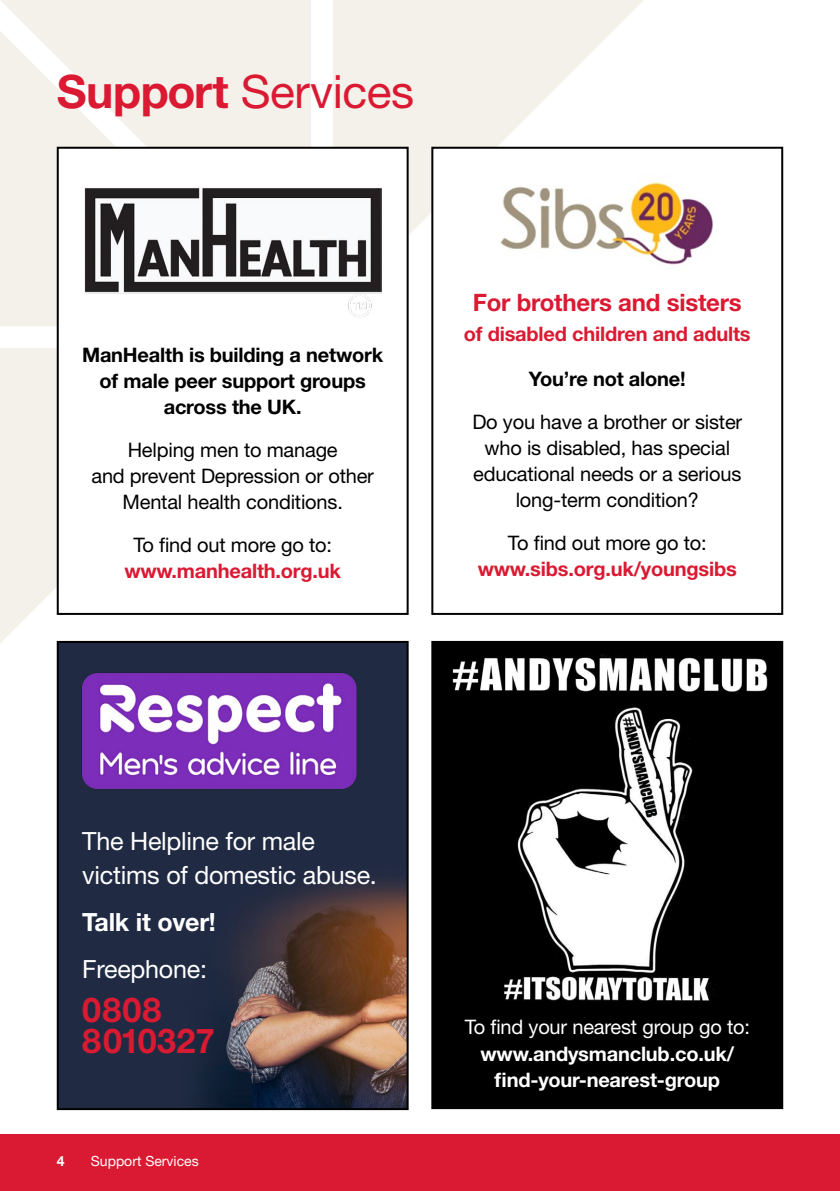
<style>
.page{position:relative;width:840px;height:1191px;background:#fff}
.page>*{position:absolute;margin:0;border:0;box-sizing:border-box;transform-origin:0 0}
.t1{font:46px "Helvetica Neue LT Std";letter-spacing:-.01em;color:#da1a32}
.t2{font:700 34.2px/31.4px "Helvetica Neue LT Std";letter-spacing:.01em;color:#da1a32}
.t3{font:25px/34.2px "Helvetica Neue LT Std";letter-spacing:-.01em;color:#fff}
.t4{font:700 25px "Helvetica Neue LT Std";letter-spacing:-.01em;color:#fff}
.t5{font:700 24px "Helvetica Neue LT Std";letter-spacing:-.01em;color:#da1a32}
.t6{font:20px/26px "Helvetica Neue LT Std";letter-spacing:-.01em;color:#000;text-align:center}
.t7{font:700 20px/26px "Helvetica Neue LT Std";letter-spacing:-.01em;color:#000;text-align:center}
.t8{font:700 20px "Helvetica Neue LT Std";letter-spacing:-.01em;color:#da1a32}
.t9{font:700 20px/26px "Helvetica Neue LT Std";letter-spacing:-.01em;color:#fff;text-align:center}
.t10{font:20px "Helvetica Neue LT Std";letter-spacing:-.01em;color:#fff}
.t11{font:14px "Helvetica Neue LT Std";color:#fff}
.t12{font:700 14px "Helvetica Neue LT Std";color:#fff}
.s1{font-weight:700}
</style>
<div class="page">
<svg style="left:0;top:0;width:311px;height:311px;background:#f4f1eb"></svg>
<svg style="left:332px;top:0;width:311px;height:311px;fill:#f4f1ea"></svg>
<svg style="left:0;top:348px;width:295px;height:295px;fill:#f4f1ea"></svg>
<div style="left:0;top:1134px;width:839px;height:57px;background:#da1a32"></div>
<div style="left:58px;top:148px;width:349px;height:466px;background:#fff"></div>
<div style="left:57px;top:147px;width:351px;height:468px;border:2px solid #000"></div>
<div style="left:432px;top:148px;width:349px;height:466px;background:#fff"></div>
<div style="left:431px;top:147px;width:351px;height:468px;border:2px solid #000"></div>
<img style="left:434px;top:644px;width:345px;height:462px">
<div style="left:431px;top:641px;width:351px;height:468px;border:2px solid #000"></div>
<img style="left:60px;top:644px;width:345px;height:463px">
<div style="left:57px;top:641px;width:351px;height:469px;border:2px solid #000"></div>
<img style="left:76px;top:668px;width:288px;height:126px">
<img style="left:500px;top:182px;width:213px;height:83px">
<img style="left:84px;top:188px;width:297px;height:130px">
<h1 class="t1" style="left:57px;top:64px;width:358px"><span class="s1">Support</span> Services</h1>
<p class="t7" style="left:82px;top:341px;width:302px">ManHealth is building a network of male peer support groups across the UK.</p>
<p class="t6" style="left:91px;top:436px;width:284px">Helping men to manage<br>and prevent Depression or other<br>Mental health conditions.</p>
<p class="t6" style="left:133px;top:531px;width:200px">To find out more go to:</p>
<p class="t8" style="left:124px;top:558px;width:218px">www.manhealth.org.uk</p>
<p class="t5" style="left:472px;top:287px;width:270px">For brothers and sisters</p>
<p class="t8" style="left:463px;top:321px;width:288px">of disabled children and adults</p>
<p class="t7" style="left:528px;top:365px;width:158px">You’re not alone!</p>
<p class="t6" style="left:472px;top:408px;width:271px">Do you have a brother or sister who is disabled, has special educational needs or a serious long-term condition?</p>
<p class="t6" style="left:507px;top:529px;width:200px">To find out more go to:</p>
<p class="t8" style="left:477px;top:556px;width:260px">www.sibs.org.uk/youngsibs</p>
<p class="t3" style="left:82px;top:823px;width:296px">The Helpline for male victims of domestic abuse.</p>
<p class="t4" style="left:82px;top:907px;width:135px">Talk it over!</p>
<p class="t3" style="left:82px;top:952px;width:126px">Freephone:</p>
<h2 class="t2" style="left:82px;top:993px;width:134px">0808<br>8010327</h2>
<p class="t12" style="left:57px;top:1151px;width:9px">4</p>
<p class="t11" style="left:91px;top:1152px;width:109px">Support Services</p>
<p class="t10" style="left:464px;top:1015px;width:286px">To find your nearest group go to:</p>
<p class="t9" style="left:480px;top:1040px;width:255px">www.andysmanclub.co.uk/ find-your-nearest-group</p>
</div>
